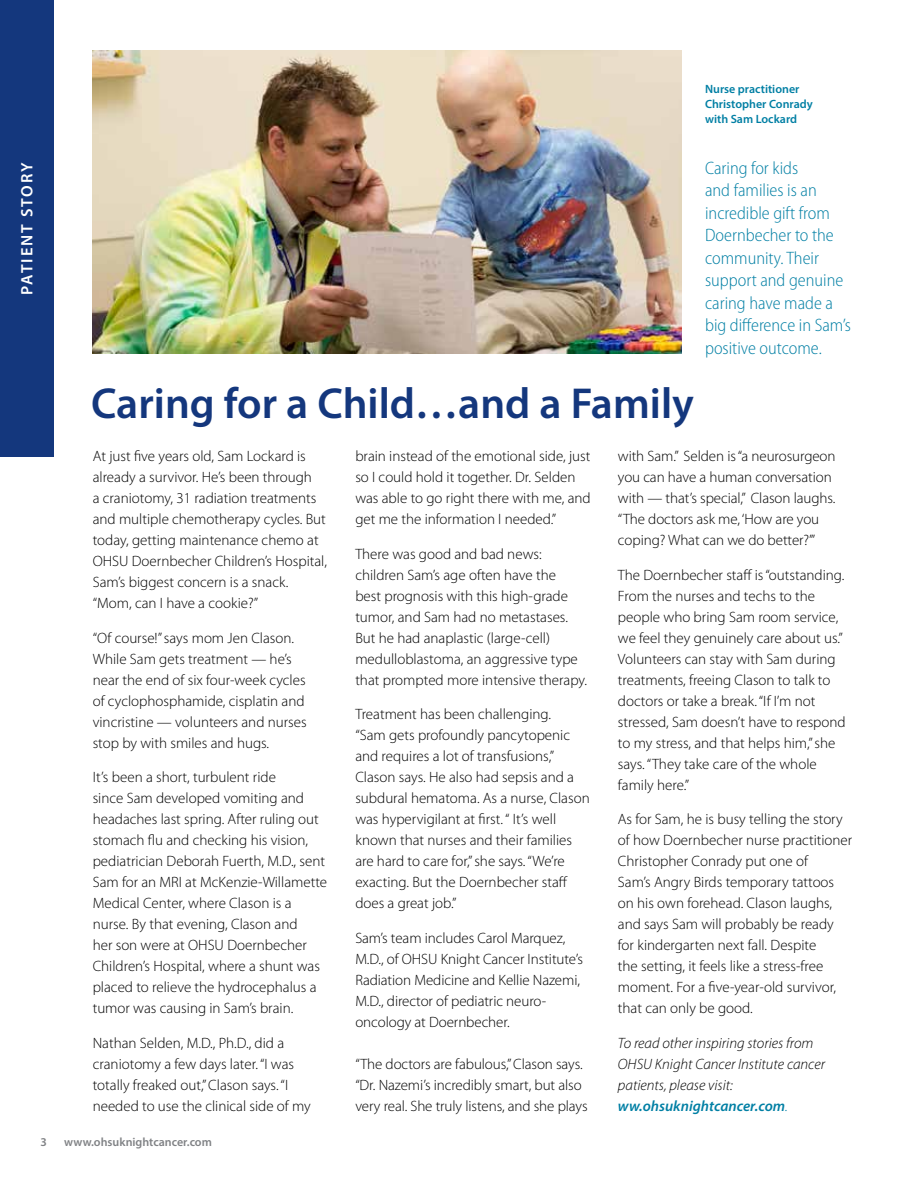
<style>
.page{position:relative;width:918px;height:1188px;background:#fff}
.page>*{position:absolute;margin:0;border:0;box-sizing:border-box;transform-origin:0 0}
.t1{font:600 43.5px "Myriad Pro";color:#14377d}
.t2{font:300 semi-condensed 18px/22.5px "Myriad Pro";color:#007fa4}
.t3{font:600 16.5px "Myriad Pro";letter-spacing:.12em;color:#fff}
.t4{font:300 15px/21px "Myriad Pro";color:#000}
.t5{font:italic 300 15px/21px "Myriad Pro";color:#000}
.t6{font:600 12px/15px "Myriad Pro";color:#007fa4}
.t7{font:600 12px "Myriad Pro";color:#808285}
.s1{font-weight:600;color:#007fa4}
.s2{color:#007fa4}
</style>
<div class="page">
<div style="left:0;top:0;width:53px;height:457px;background:#14377d"></div>
<img style="left:93px;top:50px;width:588px;height:304px">
<p class="t6" style="left:705px;top:81px;width:109px">Nurse practitioner<br>Christopher Conrady with Sam Lockard</p>
<p class="t3" style="left:16px;top:295px;width:134px;rotate:-90deg">PATIENT STORY</p>
<p class="t2" style="left:705px;top:157px;width:147px">Caring for kids<br>and families is an incredible gift from<br>Doernbecher to the community. Their support and genuine caring have made a big difference in Sam’s positive outcome.</p>
<h1 class="t1" style="left:91px;top:376px;width:604px">Caring for a Child…and a Family</h1>
<p class="t4" style="left:93px;top:446px;width:236px">At just five years old, Sam Lockard is already a survivor. He’s been through<br>a craniotomy, 31 radiation treatments and multiple chemotherapy cycles. But today, getting maintenance chemo at OHSU Doernbecher Children’s Hospital, Sam’s biggest concern is a snack. “Mom, can I have a cookie?”</p>
<p class="t4" style="left:93px;top:627px;width:215px">“Of course!” says mom Jen Clason.<br>While Sam gets treatment — he’s near the end of six four-week cycles of cyclophosphamide, cisplatin and vincristine — volunteers and nurses stop by with smiles and hugs.</p>
<p class="t4" style="left:93px;top:767px;width:236px">It’s been a short, turbulent ride<br>since Sam developed vomiting and headaches last spring. After ruling out stomach flu and checking his vision, pediatrician Deborah Fuerth, M.D., sent Sam for an MRI at McKenzie-Willamette Medical Center, where Clason is a nurse. By that evening, Clason and<br>her son were at OHSU Doernbecher Children’s Hospital, where a shunt was placed to relieve the hydrocephalus a tumor was causing in Sam’s brain.</p>
<p class="t4" style="left:93px;top:1032px;width:220px">Nathan Selden, M.D., Ph.D., did a craniotomy a few days later. “I was totally freaked out,” Clason says. “I needed to use the clinical side of my</p>
<p class="t7" style="left:40px;top:1135px;width:8px">3</p>
<p class="t7" style="left:64px;top:1135px;width:149px">www.ohsuknightcancer.com</p>
<p class="t4" style="left:355px;top:446px;width:237px">brain instead of the emotional side, just so I could hold it together. Dr. Selden was able to go right there with me, and get me the information I needed.”</p>
<p class="t4" style="left:355px;top:543px;width:232px">There was good and bad news: children Sam’s age often have the<br>best prognosis with this high-grade tumor, and Sam had no metastases.<br>But he had anaplastic (large-cell) medulloblastoma, an aggressive type that prompted more intensive therapy.</p>
<p class="t4" style="left:355px;top:704px;width:236px">Treatment has been challenging.<br>“Sam gets profoundly pancytopenic and requires a lot of transfusions,” Clason says. He also had sepsis and a subdural hematoma. As a nurse, Clason was hypervigilant at first. “ It’s well known that nurses and their families are hard to care for,” she says. “We’re exacting. But the Doernbecher staff does a great job.”</p>
<p class="t4" style="left:355px;top:927px;width:229px">Sam’s team includes Carol Marquez, M.D., of OHSU Knight Cancer Institute’s Radiation Medicine and Kellie Nazemi, M.D., director of pediatric neuro&shy;oncology at Doernbecher.</p>
<p class="t4" style="left:355px;top:1053px;width:234px">“The doctors are fabulous,” Clason says. “Dr. Nazemi’s incredibly smart, but also very real. She truly listens, and she plays</p>
<p class="t4" style="left:618px;top:446px;width:219px">with Sam.” Selden is “a neurosurgeon you can have a human conversation with — that’s special,” Clason laughs. “The doctors ask me, ‘How are you coping? What can we do better?’”</p>
<p class="t4" style="left:618px;top:564px;width:229px">The Doernbecher staff is “outstanding.<br>From the nurses and techs to the people who bring Sam room service, we feel they genuinely care about us.” Volunteers can stay with Sam during treatments, freeing Clason to talk to doctors or take a break. “If I’m not stressed, Sam doesn’t have to respond to my stress, and that helps him,” she says. “They take care of the whole family here.”</p>
<p class="t4" style="left:618px;top:809px;width:236px">As for Sam, he is busy telling the story of how Doernbecher nurse practitioner Christopher Conrady put one of<br>Sam’s Angry Birds temporary tattoos on his own forehead. Clason laughs, and says Sam will probably be ready for kindergarten next fall. Despite<br>the setting, it feels like a stress-free moment. For a five-year-old survivor, that can only be good.</p>
<p class="t5" style="left:618px;top:1032px;width:209px">To read other inspiring stories from<br>OHSU Knight Cancer Institute cancer patients, please visit: <span class="s1">ww.ohsuknightcancer.com</span><span class="s2">.</span></p>
</div>
